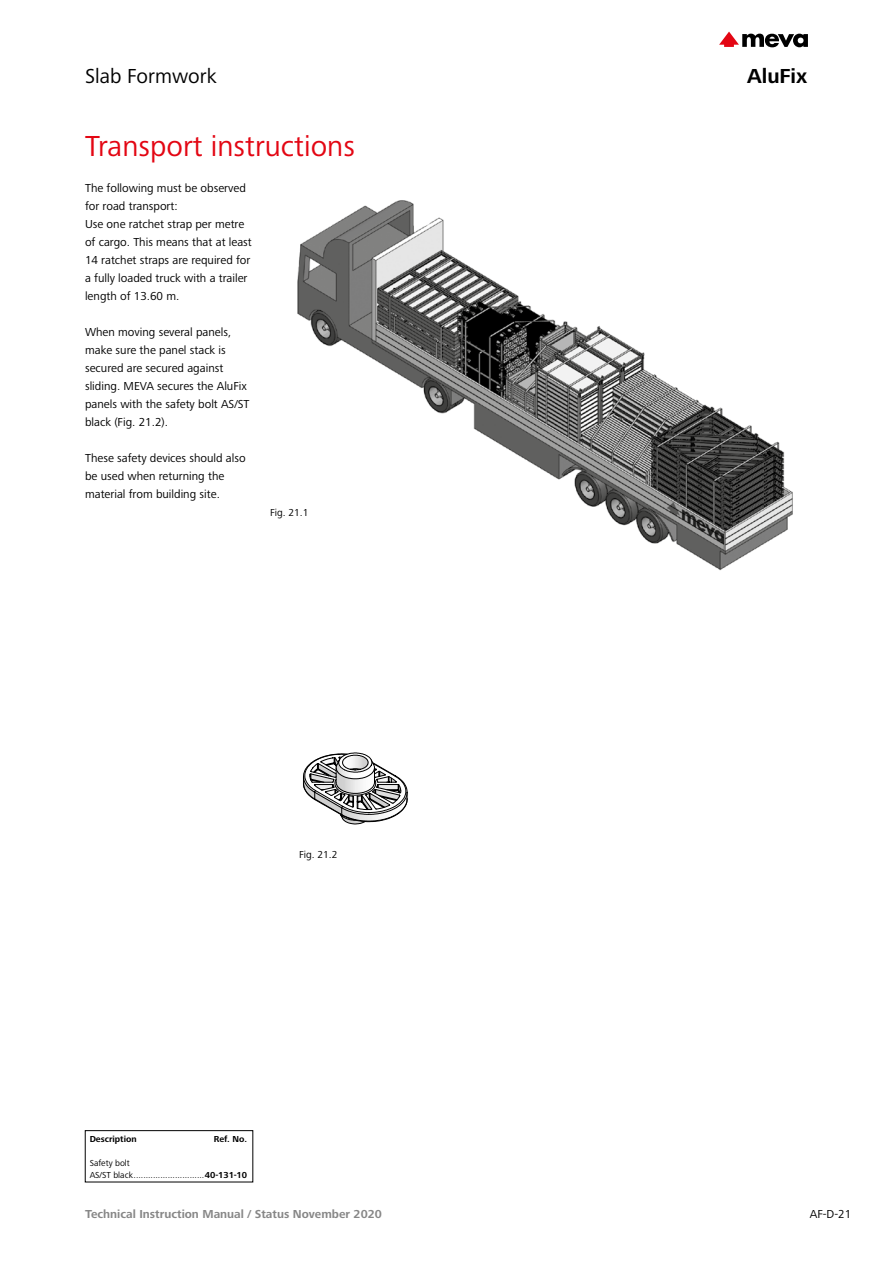
<style>
.page{position:relative;width:893px;height:1263px;background:#fff}
.page>*{position:absolute;margin:0;border:0;box-sizing:border-box;transform-origin:0 0}
.t1{font:30px "Frutiger Next LTW1 G";color:#e30613}
.t2{font:21px "Frutiger Next LTW1 G";color:#000}
.t3{font:700 21px "Frutiger Next LTW1 G";color:#000}
.t4{font:12px/18px "Frutiger Next LTW1 G";color:#000}
.t5{font:700 12px "Frutiger Next LTW1 G";color:#878787}
.t6{font:10.5px "Frutiger Next LTW1 G";color:#000}
.t7{font:9px/12px "Frutiger Next LTW1 G";color:#000}
.t8{font:700 9px "Frutiger Next LTW1 G";color:#000}
.s1{font-weight:700}
</style>
<div class="page">
<img style="left:297px;top:200px;width:496px;height:371px">
<div style="left:85px;top:1130px;width:168px;height:52px;border:1px solid #000"></div>
<svg style="left:303px;top:753px;width:104px;height:71px"></svg>
<svg style="left:719px;top:32px;width:89px;height:15px"></svg>
<h2 class="t2" style="left:85px;top:64px;width:133px">Slab Formwork</h2>
<h1 class="t1" style="left:85px;top:129px;width:271px">Transport instructions</h1>
<p class="t4" style="left:85px;top:179px;width:168px">The following must be observed for road transport:<br>Use one ratchet strap per metre of cargo. This means that at least<br>14 ratchet straps are required for a fully loaded truck with a trailer length of 13.60 m.</p>
<p class="t4" style="left:85px;top:323px;width:166px">When moving several panels, make sure the panel stack is secured are secured against sliding. MEVA secures the AluFix panels with the safety bolt AS/ST black (Fig. 21.2).</p>
<p class="t4" style="left:85px;top:449px;width:162px">These safety devices should also be used when returning the material from building site.</p>
<p class="t6" style="left:270px;top:507px;width:40px">Fig. 21.1</p>
<p class="t6" style="left:299px;top:849px;width:40px">Fig. 21.2</p>
<p class="t8" style="left:90px;top:1133px;width:48px">Description</p>
<p class="t8" style="left:214px;top:1133px;width:35px">Ref. No.</p>
<p class="t7" style="left:90px;top:1157px;width:159px">Safety bolt<br>AS/ST black.............................<span class="s1">40-131-10</span></p>
<h2 class="t3" style="left:747px;top:64px;width:62px">AluFix</h2>
<p class="t5" style="left:85px;top:1207px;width:298px">Technical Instruction Manual / Status November 2020</p>
<p class="t4" style="left:810px;top:1205px;width:43px">AF-D-21</p>
</div>
